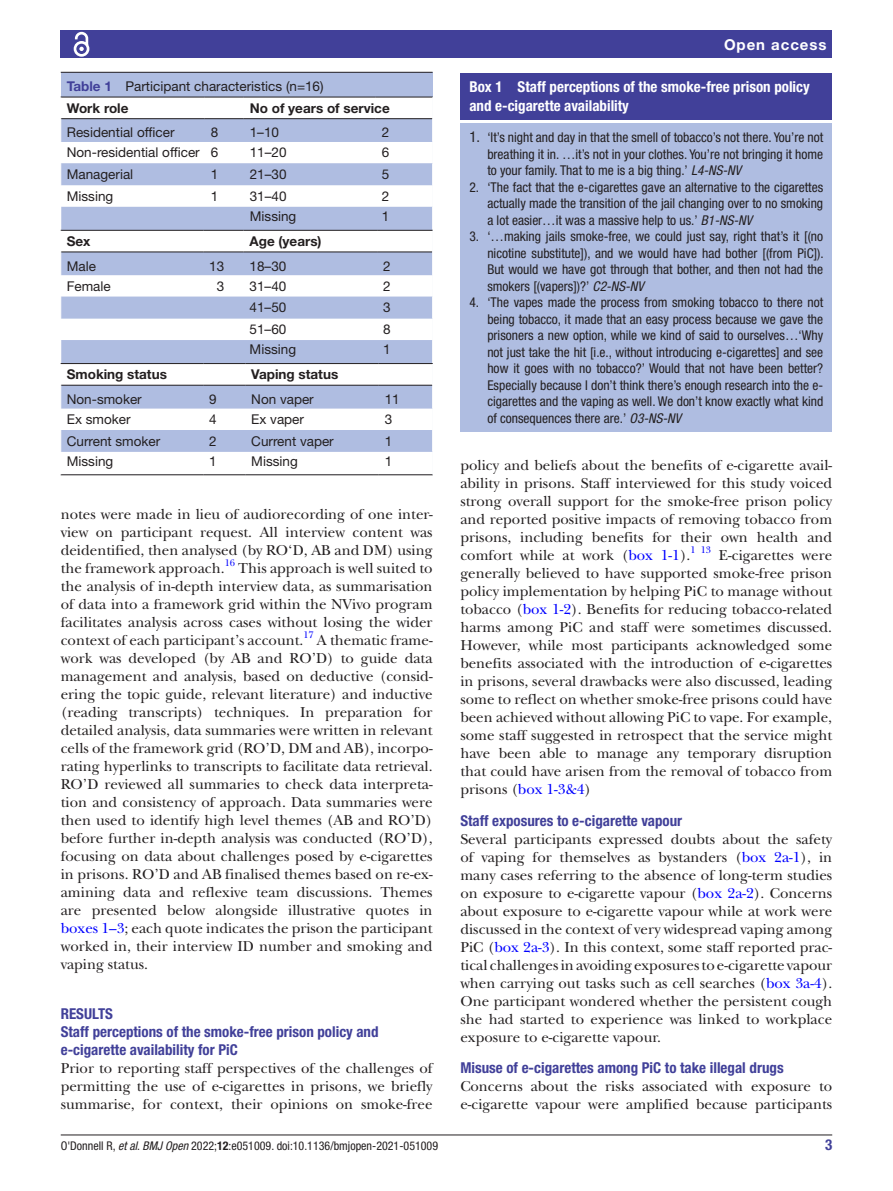
<style>
.page{position:relative;width:893px;height:1191px;background:#fff}
.page>*{position:absolute;margin:0;border:0;box-sizing:border-box;transform-origin:0 0}
.t1{font:15px/18px "New Baskerville";color:#231f20;text-align:justify}
.t2{font:700 condensed 15px/18px "Helvetica Neue LT Std";color:#414099}
.t3{font:700 condensed 15px/18px "Helvetica Neue LT Std";color:#fff}
.t4{font:700 15px "Helvetica Neue LT Std";letter-spacing:.065em;color:#fff}
.t5{font:condensed 13.5px/16.5px "Helvetica Neue LT Std";color:#231f20;text-align:justify}
.t6{font:13.5px/22px "Helvetica Neue LT Std";color:#231f20}
.t7{font:700 13.5px "Helvetica Neue LT Std";color:#231f20}
.t8{font:condensed 12px "Helvetica Neue LT Std";color:#231f20}
.t9{font:9.9px "New Baskerville";color:#00f}
.s1{font-weight:700;color:#414099}
.s2{font-weight:700}
.s3{color:#00f}
.s4{font-size:15px}
.s5{font-style:italic}
</style>
<div class="page">
<hr style="left:61px;top:1134px;width:771px;height:1px;background:#231f20">
<div style="left:61px;top:31px;width:771px;height:27px;background:#414099"></div>
<svg style="left:73px;top:31px;width:17px;height:26px"></svg>
<div style="left:61px;top:73px;width:372px;height:402px;background:#afbde1"></div>
<hr style="left:61px;top:72px;width:372px;height:1px;background:#231f20">
<svg style="left:60px;top:97px;width:373px;height:378px"></svg>
<div style="left:460px;top:73px;width:372px;height:46px;background:#414099"></div>
<div style="left:460px;top:124px;width:372px;height:308px;background:#afbde1"></div>
<p class="t6" style="left:67px;top:75px;width:258px"><span class="s1">Table 1</span> Participant characteristics (n=16)<br><span class="s2">Work role</span></p>
<p class="t7" style="left:250px;top:99px;width:142px">No of years of service</p>
<p class="t6" style="left:67px;top:121px;width:109px">Residential officer</p>
<p class="t6" style="left:211px;top:121px;width:9px">8</p>
<p class="t6" style="left:250px;top:121px;width:31px">1–10</p>
<p class="t6" style="left:382px;top:121px;width:9px">2</p>
<p class="t6" style="left:67px;top:141px;width:153px">Non-residential officer 6</p>
<p class="t6" style="left:250px;top:141px;width:38px">11–20</p>
<p class="t6" style="left:382px;top:141px;width:9px">6</p>
<p class="t6" style="left:67px;top:163px;width:68px">Managerial</p>
<p class="t6" style="left:211px;top:163px;width:9px">1</p>
<p class="t6" style="left:250px;top:163px;width:38px">21–30</p>
<p class="t6" style="left:382px;top:163px;width:9px">5</p>
<p class="t6" style="left:67px;top:185px;width:48px">Missing</p>
<p class="t6" style="left:211px;top:185px;width:9px">1</p>
<p class="t6" style="left:250px;top:185px;width:38px">31–40</p>
<p class="t6" style="left:382px;top:185px;width:9px">2</p>
<p class="t6" style="left:250px;top:205px;width:48px">Missing</p>
<p class="t6" style="left:382px;top:205px;width:9px">1</p>
<p class="t7" style="left:67px;top:233px;width:25px">Sex</p>
<p class="t7" style="left:250px;top:233px;width:73px">Age (years)</p>
<p class="t6" style="left:67px;top:254px;width:31px">Male</p>
<p class="t6" style="left:209px;top:254px;width:17px">13</p>
<p class="t6" style="left:250px;top:254px;width:38px">18–30</p>
<p class="t6" style="left:383px;top:254px;width:9px">2</p>
<p class="t6" style="left:67px;top:275px;width:46px">Female</p>
<p class="t6" style="left:217px;top:275px;width:9px">3</p>
<p class="t6" style="left:250px;top:275px;width:38px">31–40</p>
<p class="t6" style="left:383px;top:275px;width:9px">2</p>
<p class="t6" style="left:250px;top:296px;width:38px">41–50</p>
<p class="t6" style="left:383px;top:296px;width:9px">3</p>
<p class="t6" style="left:250px;top:318px;width:38px">51–60</p>
<p class="t6" style="left:383px;top:318px;width:9px">8</p>
<p class="t6" style="left:250px;top:338px;width:48px">Missing</p>
<p class="t6" style="left:383px;top:338px;width:9px">1</p>
<p class="t7" style="left:67px;top:366px;width:102px">Smoking status</p>
<p class="t7" style="left:251px;top:366px;width:89px">Vaping status</p>
<p class="t6" style="left:67px;top:388px;width:77px">Non-smoker</p>
<p class="t6" style="left:209px;top:388px;width:9px">9</p>
<p class="t6" style="left:251px;top:388px;width:64px">Non vaper</p>
<p class="t6" style="left:385px;top:388px;width:17px">11</p>
<p class="t6" style="left:67px;top:408px;width:65px">Ex smoker</p>
<p class="t6" style="left:209px;top:408px;width:9px">4</p>
<p class="t6" style="left:251px;top:408px;width:54px">Ex vaper</p>
<p class="t6" style="left:385px;top:408px;width:9px">3</p>
<p class="t6" style="left:67px;top:429px;width:95px">Current smoker</p>
<p class="t6" style="left:209px;top:429px;width:9px">2</p>
<p class="t6" style="left:251px;top:429px;width:84px">Current vaper</p>
<p class="t6" style="left:385px;top:429px;width:9px">1</p>
<p class="t6" style="left:67px;top:450px;width:48px">Missing</p>
<p class="t6" style="left:209px;top:450px;width:9px">1</p>
<p class="t6" style="left:251px;top:450px;width:48px">Missing</p>
<p class="t6" style="left:385px;top:450px;width:9px">1</p>
<p class="t1" style="left:61px;top:505px;width:373px">notes were made in lieu of audiorecording of one inter&shy;view on participant request. All interview content was deidentified, then analysed (by RO‘D, AB and DM) using the framework approach.</p>
<p class="t9" style="left:225px;top:557px;width:12px">16</p>
<p class="t1" style="left:61px;top:559px;width:373px;text-indent:178px">This approach is well suited to the analysis of in-depth interview data, as summarisation of data into a framework grid within the NVivo program facilitates analysis across cases without losing the wider context of each participant’s account.</p>
<p class="t9" style="left:303px;top:629px;width:12px">17</p>
<p class="t1" style="left:61px;top:631px;width:373px;text-indent:256px">A thematic frame&shy;work was developed (by AB and RO’D) to guide data management and analysis, based on deductive (consid&shy;ering the topic guide, relevant literature) and inductive (reading transcripts) techniques. In preparation for detailed analysis, data summaries were written in relevant cells of the framework grid (RO’D, DM and AB), incorpo&shy;rating hyperlinks to transcripts to facilitate data retrieval.<br>RO’D reviewed all summaries to check data interpreta&shy;tion and consistency of approach. Data summaries were then used to identify high level themes (AB and RO’D) before further in-depth analysis was conducted (RO’D), focusing on data about challenges posed by e-cigarettes in prisons. RO’D and AB finalised themes based on re-ex&shy;amining data and reflexive team discussions. Themes are presented below alongside illustrative quotes in <span class="s3">boxes 1–3</span>; each quote indicates the prison the participant worked in, their interview ID number and smoking and vaping status.</p>
<p class="t2" style="left:61px;top:1004px;width:319px">RESULTS<br>Staff perceptions of the smoke-free prison policy and e-cigarette availability for PiC</p>
<p class="t1" style="left:61px;top:1059px;width:373px">Prior to reporting staff perspectives of the challenges of permitting the use of e-cigarettes in prisons, we briefly summarise, for context, their opinions on smoke-free</p>
<p class="t4" style="left:724px;top:35px;width:104px">Open access</p>
<p class="t3" style="left:469px;top:78px;width:342px">Box 1 Staff perceptions of the smoke-free prison policy and e-cigarette availability</p>
<p class="t5" style="left:487px;top:129px;width:337px;text-indent:-18px"><span class="s4">1.</span> ‘It’s night and day in that the smell of tobacco’s not there. You’re not breathing it in. …it’s not in your clothes. You’re not bringing it home to your family. That to me is a big thing.’ <span class="s5">L4-NS-NV</span></p>
<p class="t5" style="left:487px;top:179px;width:337px;text-indent:-18px">2. ‘The fact that the e-cigarettes gave an alternative to the cigarettes actually made the transition of the jail changing over to no smoking a lot easier…it was a massive help to us.’ <span class="s5">B1-NS-NV</span></p>
<p class="t5" style="left:487px;top:228px;width:338px;text-indent:-18px">3. ‘…making jails smoke-free, we could just say, right that’s it [(no nicotine substitute]), and we would have had bother [(from PiC]).<br>But would we have got through that bother, and then not had the smokers [(vapers])?’ <span class="s5">C2-NS-NV</span></p>
<p class="t5" style="left:487px;top:294px;width:337px;text-indent:-18px">4. ‘The vapes made the process from smoking tobacco to there not being tobacco, it made that an easy process because we gave the prisoners a new option, while we kind of said to ourselves…‘Why not just take the hit [i.e., without introducing e-cigarettes] and see how it goes with no tobacco?’ Would that not have been better?<br>Especially because I don’t think there’s enough research into the e&shy;cigarettes and the vaping as well. We don’t know exactly what kind of consequences there are.’ <span class="s5">O3-NS-NV</span></p>
<p class="t1" style="left:460px;top:456px;width:373px">policy and beliefs about the benefits of e-cigarette avail&shy;ability in prisons. Staff interviewed for this study voiced strong overall support for the smoke-free prison policy and reported positive impacts of removing tobacco from prisons, including benefits for their own health and comfort while at work (<span class="s3">box 1-1</span>).</p>
<p class="t9" style="left:690px;top:544px;width:22px">1 13</p>
<p class="t1" style="left:460px;top:546px;width:373px;text-indent:258px">E-cigarettes were generally believed to have supported smoke-free prison policy implementation by helping PiC to manage without tobacco (<span class="s3">box 1-2</span>). Benefits for reducing tobacco-related harms among PiC and staff were sometimes discussed.<br>However, while most participants acknowledged some benefits associated with the introduction of e-cigarettes in prisons, several drawbacks were also discussed, leading some to reflect on whether smoke-free prisons could have been achieved without allowing PiC to vape. For example, some staff suggested in retrospect that the service might have been able to manage any temporary disruption that could have arisen from the removal of tobacco from prisons (<span class="s3">box 1-3&amp;4</span>)</p>
<p class="t2" style="left:460px;top:811px;width:223px">Staff exposures to e-cigarette vapour</p>
<p class="t1" style="left:460px;top:830px;width:373px">Several participants expressed doubts about the safety of vaping for themselves as bystanders (<span class="s3">box 2a-1</span>), in many cases referring to the absence of long-term studies on exposure to e-cigarette vapour (<span class="s3">box 2a-2</span>). Concerns about exposure to e-cigarette vapour while at work were discussed in the context of very widespread vaping among PiC (<span class="s3">box 2a-3</span>). In this context, some staff reported prac&shy;tical challenges in avoiding exposures to e-cigarette vapour when carrying out tasks such as cell searches (<span class="s3">box 3a-4</span>).<br>One participant wondered whether the persistent cough she had started to experience was linked to workplace exposure to e-cigarette vapour.</p>
<p class="t2" style="left:460px;top:1058px;width:325px">Misuse of e-cigarettes among PiC to take illegal drugs</p>
<p class="t1" style="left:460px;top:1077px;width:373px">Concerns about the risks associated with exposure to e-cigarette vapour were amplified because participants</p>
<p class="t8" style="left:61px;top:1138px;width:379px">O'Donnell R, <span class="s5">et al</span>. <span class="s5">BMJ Open</span> 2022;<span class="s2">12</span>:e051009. doi:10.1136/bmjopen-2021-051009</p>
<p class="t2" style="left:825px;top:1135px;width:9px">3</p>
</div>
